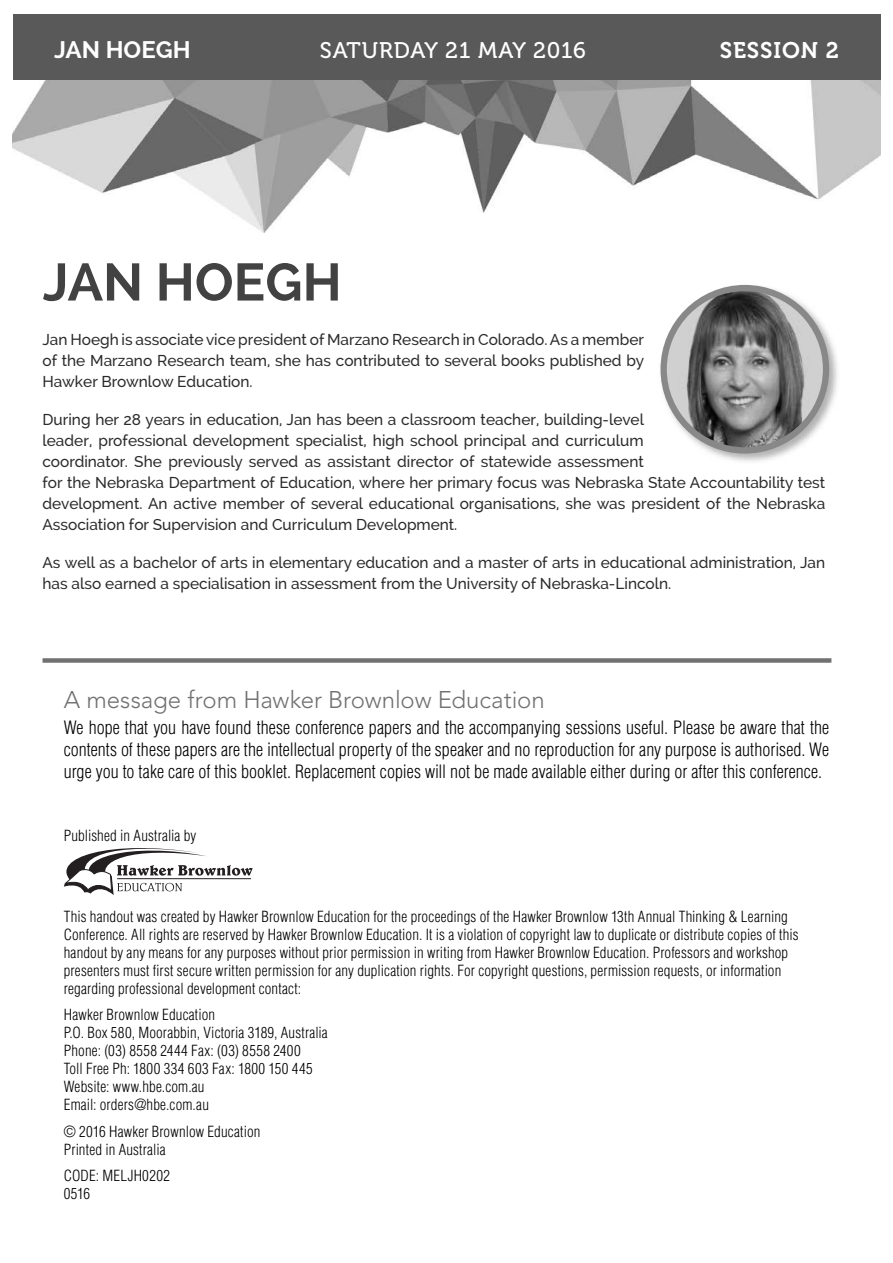
<style>
.page{position:relative;width:893px;height:1263px;background:#fff}
.page>*{position:absolute;margin:0;border:0;box-sizing:border-box;transform-origin:0 0}
.t1{font:700 52.5px "Raleway";color:#424242}
.t2{font:300 24px "Avenir LT Std";letter-spacing:-.005em;color:#717171}
.t3{font:700 24px "Raleway";color:#fff}
.t4{font:22.5px "Museo 500";letter-spacing:.04em;color:#fff}
.t5{font:22.5px "Museo 700";letter-spacing:.04em;color:#fff}
.t6{font:300 condensed 18px/21.6px "Helvetica LT Std";color:#000;text-align:justify}
.t7{font:500 15.75px/21px "Raleway";color:#2b2b2b}
.t8{font:300 condensed 15px/18px "Helvetica LT Std";letter-spacing:.01em;color:#000}
</style>
<div class="page">
<img style="left:13px;top:79px;width:867px;height:153px">
<svg style="left:64px;top:848px;width:189px;height:47px"></svg>
<hr style="left:117px;top:878px;width:134px;height:1px;background:#231f20">
<div style="left:43px;top:658px;width:788px;height:5px;background:#717171"></div>
<div style="left:13px;top:14px;width:867px;height:65px;background:#595959"></div>
<img style="left:665px;top:284px;width:172px;height:178px">
<img style="left:664px;top:288px;width:162px;height:162px;border-radius:81px">
<div style="left:660px;top:285px;width:169px;height:169px;border:6px solid #888;border-radius:50%"></div>
<h2 class="t3" style="left:54px;top:36px;width:138px">JAN HOEGH</h2>
<h3 class="t4" style="left:320px;top:42px;width:267px">SATURDAY 21 MAY 2016</h3>
<h3 class="t5" style="left:720px;top:42px;width:121px">SESSION 2</h3>
<h1 class="t1" style="left:43px;top:252px;width:301px">JAN HOEGH</h1>
<p class="t7" style="left:43px;top:329px;width:603px;text-align:justify">Jan Hoegh is associate vice president of Marzano Research in Colorado. As a member of the Marzano Research team, she has contributed to several books published by Hawker Brownlow Education.</p>
<p class="t7" style="left:43px;top:409px;width:784px">During her 28 years in education, Jan has been a classroom teacher, building-level<br>leader, professional development specialist, high school principal and curriculum<br>coordinator. She previously served as assistant director of statewide assessment<br>for the Nebraska Department of Education, where her primary focus was Nebraska State Accountability test development. An active member of several educational organisations, she was president of the Nebraska Association for Supervision and Curriculum Development.</p>
<p class="t7" style="left:43px;top:552px;width:784px">As well as a bachelor of arts in elementary education and a master of arts in educational administration, Jan has also earned a specialisation in assessment from the University of Nebraska-Lincoln.</p>
<h2 class="t2" style="left:64px;top:688px;width:482px">A message from Hawker Brownlow Education</h2>
<p class="t6" style="left:64px;top:719px;width:767px">We hope that you have found these conference papers and the accompanying sessions useful. Please be aware that the contents of these papers are the intellectual property of the speaker and no reproduction for any purpose is authorised. We urge you to take care of this booklet. Replacement copies will not be made available either during or after this conference.</p>
<p class="t8" style="left:64px;top:828px;width:134px">Published in Australia by</p>
<p class="t8" style="left:64px;top:909px;width:736px">This handout was created by Hawker Brownlow Education for the proceedings of the Hawker Brownlow 13th Annual Thinking &amp; Learning Conference. All rights are reserved by Hawker Brownlow Education. It is a violation of copyright law to duplicate or distribute copies of this handout by any means for any purposes without prior permission in writing from Hawker Brownlow Education. Professors and workshop presenters must first secure written permission for any duplication rights. For copyright questions, permission requests, or information regarding professional development contact:</p>
<p class="t8" style="left:64px;top:1008px;width:265px">Hawker Brownlow Education<br>P.O. Box 580, Moorabbin, Victoria 3189, Australia Phone: (03) 8558 2444 Fax: (03) 8558 2400<br>Toll Free Ph: 1800 334 603 Fax: 1800 150 445<br>Website: www.hbe.com.au<br>Email: orders@hbe.com.au</p>
<p class="t8" style="left:64px;top:1124px;width:198px">© 2016 Hawker Brownlow Education<br>Printed in Australia</p>
<p class="t8" style="left:64px;top:1169px;width:108px">CODE: MELJH0202<br>0516</p>
</div>
